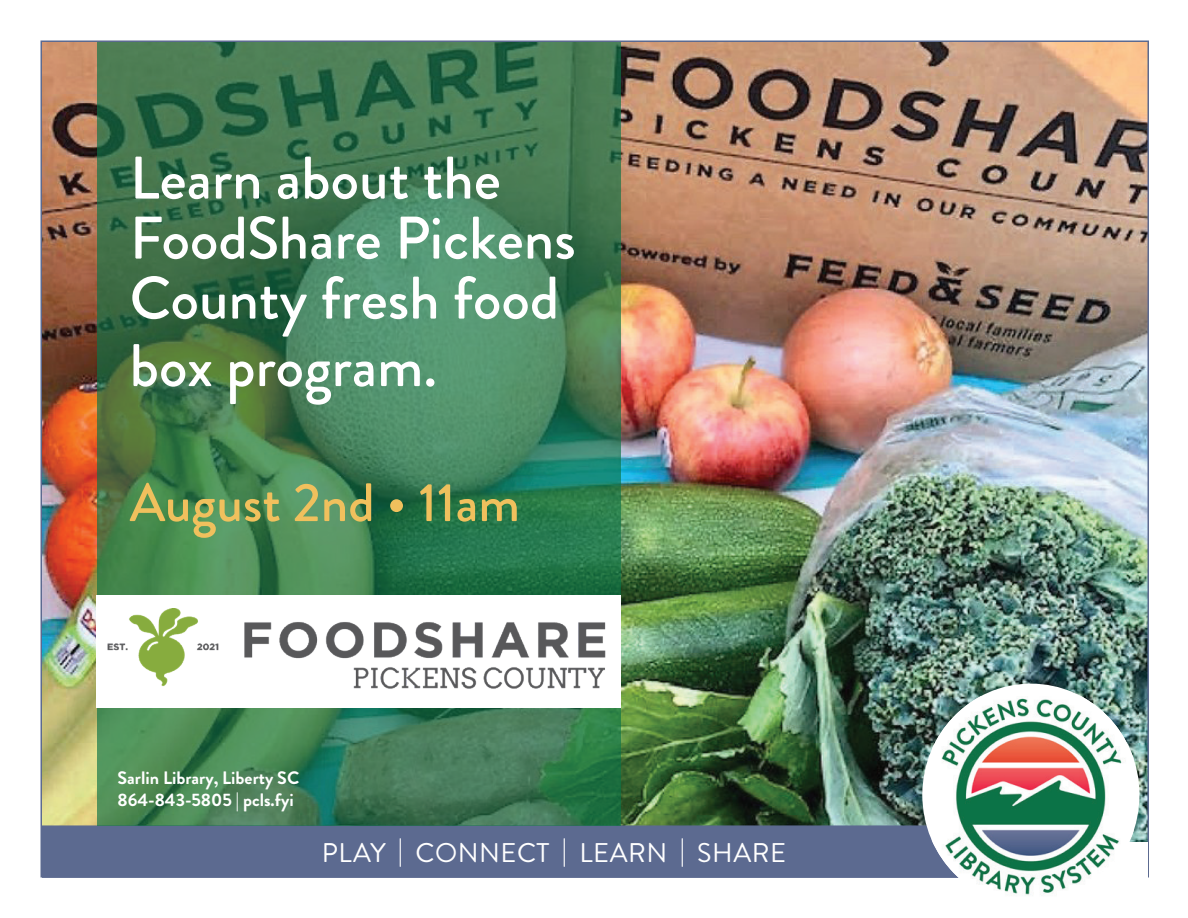
<style>
.page{position:relative;width:1188px;height:918px;background:#fff}
.page>*{position:absolute;margin:0;border:0;box-sizing:border-box;transform-origin:0 0}
.t1{font:500 60px/60px "Brandon Grotesque";color:#fff}
.t2{font:500 54px "Brandon Grotesque";color:#f0c05d}
.t3{font:27px "Brandon Grotesque";letter-spacing:.02em;color:#fff}
.t4{font:700 18px/21.6px "Brandon Grotesque";color:#fff}
</style>
<div class="page">
<img style="left:43px;top:43px;width:1103px;height:799px">
<div style="left:42px;top:825px;width:964px;height:53px;background:#5c6a90;border:2px solid #5c6a90"></div>
<div style="left:922px;top:684px;width:217px;height:222px;background:#fff;border-radius:50%"></div>
<img style="left:932px;top:696px;width:202px;height:199px">
<svg style="left:97px;top:42px;width:524px;height:784px;background:#427e54"></svg>
<div style="left:97px;top:595px;width:524px;height:112px;background:#fff"></div>
<img style="left:108px;top:608px;width:514px;height:86px">
<p class="t1" style="left:130px;top:149px;width:448px">Learn about the<br>FoodShare Pickens<br>County fresh food</p>
<p class="t1" style="left:130px;top:336px;width:309px">box program.</p>
<p class="t2" style="left:130px;top:465px;width:392px">August 2nd • 11am</p>
<p class="t4" style="left:118px;top:768px;width:183px">Sarlin Library, Liberty SC<br>864-843-5805 | pcls.fyi</p>
<p class="t3" style="left:322px;top:834px;width:466px">PLAY | CONNECT | LEARN | SHARE</p>
</div>
